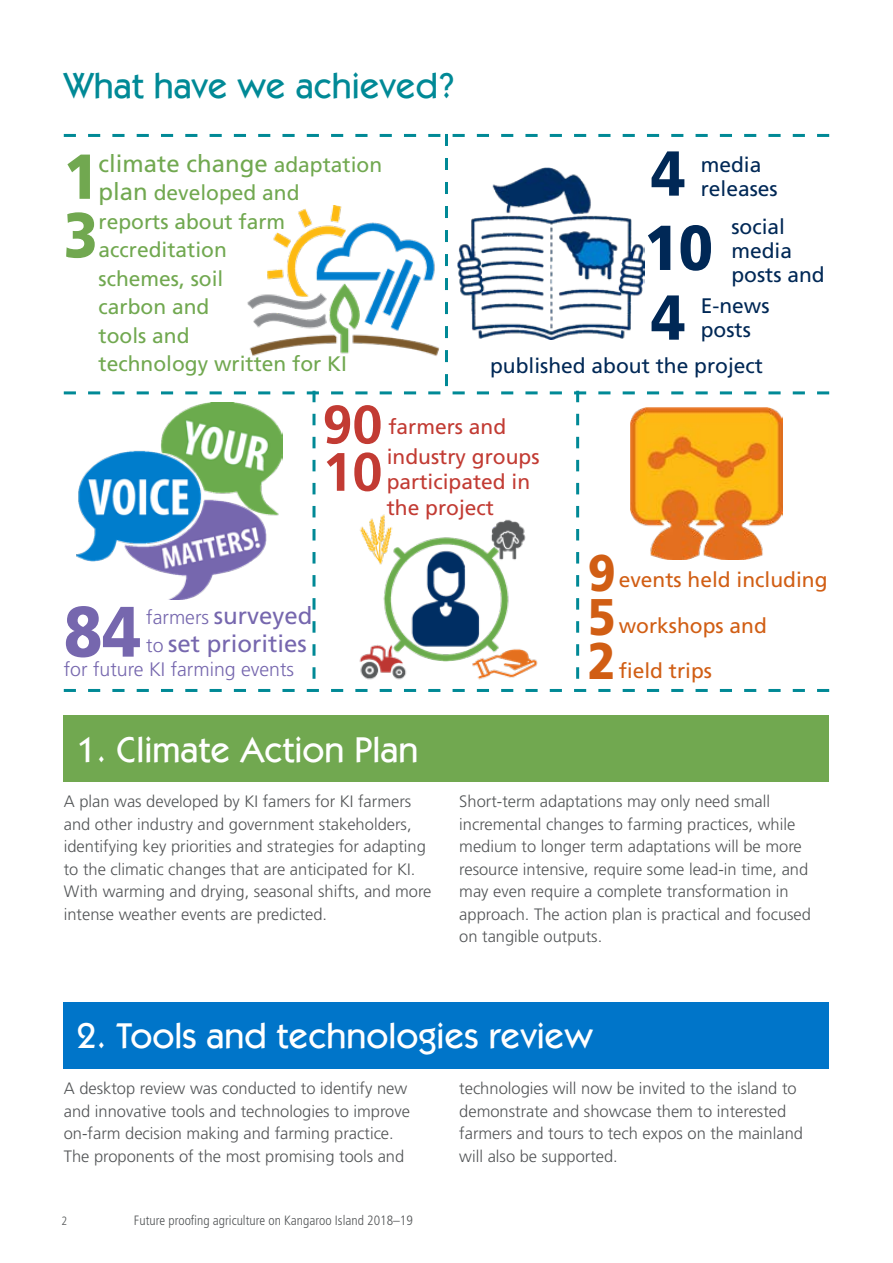
<style>
.page{position:relative;width:893px;height:1263px;background:#fff}
.page>*{position:absolute;margin:0;border:0;box-sizing:border-box;transform-origin:0 0}
.t1{font:900 71.25px "Frutiger LT Std";color:#7667ae;scale:.89 1}
.t2{font:900 63.3px/72px "Frutiger LT Std";color:#002856;scale:.89 1}
.t3{font:900 63.3px/58.5px "Frutiger LT Std";color:#71a850;scale:.89 1}
.t4{font:700 54px "Frutiger LT Std";color:#c23b33}
.t5{font:900 51.45px/44.4px "Frutiger LT Std";color:#d15e14;text-align:justify;scale:.89 1}
.t6{font:500 36px "ITC Kabel Std";color:#fff}
.t7{font:500 36px "ITC Kabel Std";color:#008996}
.t8{font:24px/28.2px "Frutiger LT Std";color:#7667ae}
.t9{font:24px "Frutiger LT Std";color:#71a850}
.t10{font:21px/28.5px "Frutiger LT Std";color:#71a850}
.t11{font:21px/24px "Frutiger LT Std";color:#002856}
.t12{font:21px/25.5px "Frutiger LT Std";color:#c23b33}
.t13{font:21px/45.5px "Frutiger LT Std";color:#d15e14}
.t14{font:300 19.5px "Frutiger LT Std";color:#7667ae}
.t15{font:300 16.5px/22.5px "Frutiger LT Std";color:#535557}
.t16{font:300 condensed 13.5px "Frutiger LT Std";color:#535557}
.t17{font:300 condensed 12px "Frutiger LT Std";color:#535557}
.s1{font-size:21px}
.s2{font-size:24px}
.s3{font-weight:300;font-size:19.5px}
</style>
<div class="page">
<div style="left:64px;top:715px;width:765px;height:67px;background:#71a850"></div>
<div style="left:64px;top:1001px;width:765px;height:67px;background:#0075c9"></div>
<svg style="left:64px;top:689px;width:765px;height:3px"></svg>
<svg style="left:64px;top:134px;width:765px;height:545px"></svg>
<img style="left:238px;top:205px;width:202px;height:158px">
<img style="left:355px;top:510px;width:186px;height:170px">
<img style="left:76px;top:403px;width:207px;height:196px">
<img style="left:630px;top:407px;width:152px;height:152px">
<img style="left:458px;top:168px;width:186px;height:171px">
<h3 class="t7" style="left:64px;top:65px;width:394px">What have we achieved?</h3>
<h3 class="t9" style="left:99px;top:149px;width:285px">climate change <span class="s1">adaptation</span></h3>
<p class="t10" style="left:98px;top:179px;width:250px"><span class="s2">plan</span> developed and reports about farm accreditation<br>schemes, soil<br>carbon and<br>tools and<br>technology written for KI</p>
<h2 class="t3" style="left:64px;top:147px;width:40px">1<br>3</h2>
<h2 class="t2" style="left:644px;top:137px;width:79px">4<br>10<br>4</h2>
<p class="t11" style="left:701px;top:152px;width:79px">media releases</p>
<p class="t11" style="left:731px;top:214px;width:95px">social media posts and</p>
<p class="t11" style="left:701px;top:293px;width:70px">E-news posts</p>
<p class="t11" style="left:490px;top:354px;width:275px">published about the project</p>
<h3 class="t4" style="left:322px;top:393px;width:62px">90</h3>
<p class="t12" style="left:388px;top:414px;width:119px">farmers and</p>
<h3 class="t4" style="left:322px;top:440px;width:62px">10</h3>
<p class="t12" style="left:387px;top:444px;width:154px">industry groups participated in the project</p>
<h3 class="t8" style="left:146px;top:601px;width:168px"><span class="s3">farmers</span> surveyed <span class="s3">to</span> set priorities</h3>
<p class="t14" style="left:64px;top:658px;width:232px">for future KI farming events</p>
<h1 class="t1" style="left:64px;top:589px;width:88px">84</h1>
<h3 class="t5" style="left:588px;top:550px;width:33px">9<br>5<br>2</h3>
<p class="t13" style="left:619px;top:557px;width:210px">events held including workshops and<br>field trips</p>
<h3 class="t6" style="left:77px;top:728px;width:344px">1. Climate Action Plan</h3>
<p class="t15" style="left:64px;top:791px;width:369px">A plan was developed by KI famers for KI farmers and other industry and government stakeholders, identifying key priorities and strategies for adapting to the climatic changes that are anticipated for KI.<br>With warming and drying, seasonal shifts, and more intense weather events are predicted.</p>
<p class="t15" style="left:459px;top:791px;width:353px">Short-term adaptations may only need small incremental changes to farming practices, while medium to longer term adaptations will be more resource intensive, require some lead-in time, and may even require a complete transformation in approach. The action plan is practical and focused on tangible outputs.</p>
<h3 class="t6" style="left:77px;top:1014px;width:518px">2. Tools and technologies review</h3>
<p class="t15" style="left:459px;top:1078px;width:345px">technologies will now be invited to the island to demonstrate and showcase them to interested farmers and tours to tech expos on the mainland will also be supported.</p>
<p class="t15" style="left:64px;top:1078px;width:348px">A desktop review was conducted to identify new and innovative tools and technologies to improve on-farm decision making and farming practice.<br>The proponents of the most promising tools and</p>
<p class="t17" style="left:62px;top:1214px;width:7px">2</p>
<p class="t16" style="left:134px;top:1213px;width:280px">Future proofing agriculture on Kangaroo Island 2018–19</p>
</div>
